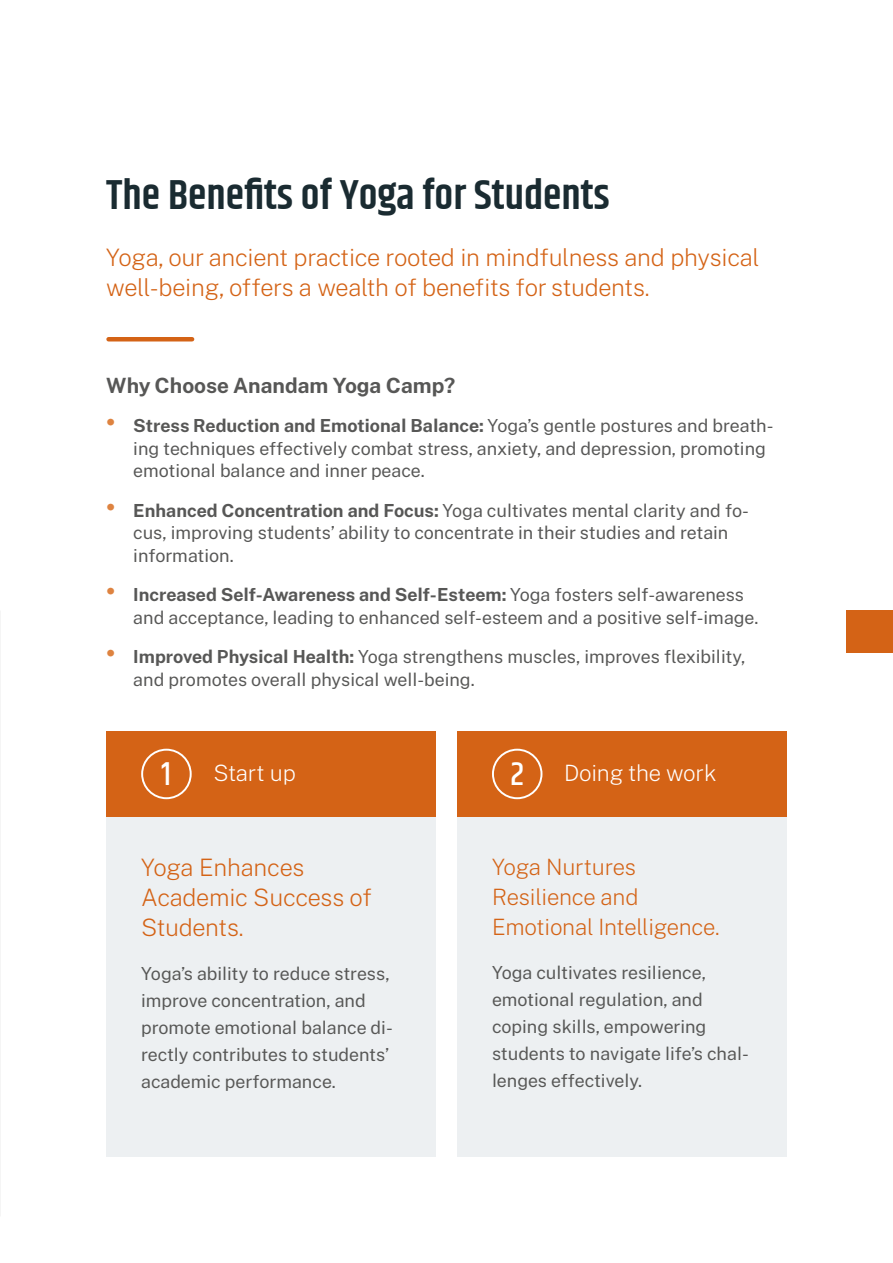
<style>
.page{position:relative;width:893px;height:1263px;background:#fff}
.page>*{position:absolute;margin:0;border:0;box-sizing:border-box;transform-origin:0 0}
.t1{font:600 42px "Khand";color:#1a2b31}
.t2{font:500 33.15px "Khand";color:#fff}
.t3{font:200 24px/30px "Public Sans";letter-spacing:-.01em;color:#d46316}
.t4{font:200 22.5px/30px "Public Sans";letter-spacing:-.01em;color:#d46316}
.t5{font:200 22.5px "Public Sans";letter-spacing:-.01em;color:#fff}
.t6{font:700 21px "Public Sans";color:#575756}
.t7{font:18px/27px "Public Sans";color:#575756}
.s1{font-weight:700;font-size:27px;color:#de8340}
.s2{font-weight:700}
.s3{font-family:"Khand";font-weight:500;font-size:33.15px}
</style>
<div class="page">
<div style="left:106px;top:731px;width:330px;height:426px;background:#edf0f2"></div>
<div style="left:457px;top:731px;width:330px;height:426px;background:#edf0f2"></div>
<div style="left:106px;top:731px;width:330px;height:85px;background:#d46316"></div>
<div style="left:457px;top:731px;width:330px;height:85px;background:#d46316"></div>
<div style="left:846px;top:610px;width:47px;height:43px;background:#d46316"></div>
<hr style="left:109px;top:337px;width:83px;height:4px;background:#d46316">
<div style="left:141px;top:749px;width:51px;height:50px;border:2px solid #fff;border-radius:50%"></div>
<div style="left:492px;top:749px;width:50px;height:50px;border:2px solid #fff;border-radius:50%"></div>
<h1 class="t1" style="left:106px;top:167px;width:505px">The Benefits of Yoga for Students</h1>
<h3 class="t3" style="left:106px;top:241px;width:654px">Yoga, our ancient practice rooted in mindfulness and physical well-being, offers a wealth of benefits for students.</h3>
<p class="t6" style="left:106px;top:369px;width:351px">Why Choose Anandam Yoga Camp?</p>
<p class="t7" style="left:133px;top:414px;width:642px;line-height:22.5px;text-indent:-27px"><span class="s1">•</span> <span class="s2">Stress Reduction and Emotional Balance:</span> Yoga’s gentle postures and breath&shy;ing techniques effectively combat stress, anxiety, and depression, promoting emotional balance and inner peace.</p>
<p class="t7" style="left:133px;top:498px;width:617px;line-height:22.5px;text-indent:-27px"><span class="s1">•</span> <span class="s2">Enhanced Concentration and Focus:</span> Yoga cultivates mental clarity and fo&shy;cus, improving students’ ability to concentrate in their studies and retain information.</p>
<p class="t7" style="left:133px;top:583px;width:627px;line-height:22.5px;text-indent:-27px"><span class="s1">•</span> <span class="s2">Increased Self-Awareness and Self-Esteem:</span> Yoga fosters self-awareness and acceptance, leading to enhanced self-esteem and a positive self-image.</p>
<p class="t7" style="left:133px;top:645px;width:614px;line-height:22.5px;text-indent:-27px"><span class="s1">•</span> <span class="s2">Improved Physical Health:</span> Yoga strengthens muscles, improves flexibility, and promotes overall physical well-being.</p>
<h2 class="t2" style="left:162px;top:753px;width:11px">1</h2>
<p class="t5" style="left:213px;top:756px;width:84px">Start up</p>
<p class="t5" style="left:510px;top:756px;width:208px"><span class="s3">2</span> Doing the work</p>
<h3 class="t3" style="left:141px;top:851px;width:232px">Yoga Enhances<br>Academic Success of<br>Students.</h3>
<p class="t7" style="left:141px;top:959px;width:253px">Yoga’s ability to reduce stress, improve concentration, and promote emotional balance di&shy;rectly contributes to students’ academic performance.</p>
<p class="t4" style="left:492px;top:850px;width:229px">Yoga Nurtures<br>Resilience and<br>Emotional Intelligence.</p>
<p class="t7" style="left:492px;top:958px;width:258px">Yoga cultivates resilience, emotional regulation, and coping skills, empowering students to navigate life’s chal&shy;lenges effectively.</p>
</div>
